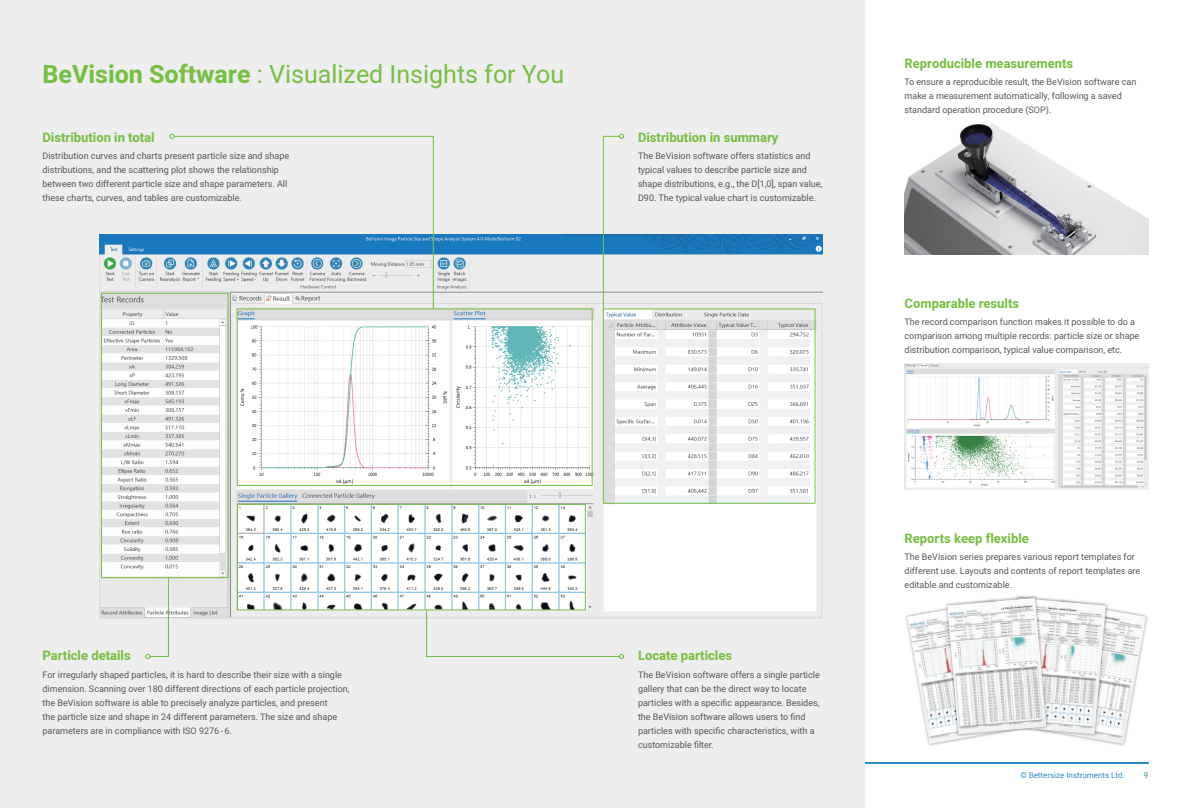
<style>
.page{position:relative;width:1191px;height:808px;background:#fff}
.page>*{position:absolute;margin:0;border:0;box-sizing:border-box;transform-origin:0 0}
.t1{font:25px "Heebo";color:#76c043}
.t2{font:700 13px "Heebo";color:#76c043}
.t3{font:9px/14px "Heebo";color:#57585a}
.t4{font:8px "Heebo";color:#2f8cc1}
.s1{font-weight:700}
.s2{font-family:"Adobe Song Std";font-weight:300}
</style>
<div class="page">
<hr style="left:638px;top:763px;width:510px;height:1px;background:#2f8cc1">
<div style="left:0;top:0;width:865px;height:808px;background:#eeeeef"></div>
<img style="left:100px;top:235px;width:722px;height:384px">
<svg style="left:173px;top:135px;width:261px;height:175px"></svg>
<svg style="left:169px;top:134px;width:6px;height:5px"></svg>
<div style="left:101px;top:293px;width:127px;height:285px;border:1px solid #76c043"></div>
<div style="left:237px;top:308px;width:355px;height:178px;border:1px solid #76c043"></div>
<div style="left:237px;top:504px;width:349px;height:106px;border:1px solid #76c043"></div>
<svg style="left:425px;top:609px;width:199px;height:50px"></svg>
<svg style="left:145px;top:576px;width:24px;height:83px"></svg>
<img style="left:904px;top:363px;width:244px;height:126px">
<img style="left:1074px;top:607px;width:72px;height:137px">
<img style="left:907px;top:608px;width:72px;height:136px">
<div style="left:1004px;top:595px;width:104px;height:142px;background:#231f20;opacity:.45"></div>
<img style="left:1049px;top:598px;width:56px;height:136px">
<div style="left:944px;top:595px;width:105px;height:142px;background:#231f20;opacity:.45"></div>
<img style="left:947px;top:598px;width:99px;height:136px">
<img style="left:904px;top:123px;width:244px;height:132px">
<div style="left:603px;top:308px;width:212px;height:196px;border:1px solid #76c043"></div>
<svg style="left:602px;top:134px;width:22px;height:179px"></svg>
<h1 class="t1" style="left:43px;top:57px;width:523px"><span class="s1">BeVision Software</span> : Visualized Insights for You</h1>
<h2 class="t2" style="left:43px;top:128px;width:114px">Distribution in total</h2>
<p class="t3" style="left:43px;top:149px;width:248px">Distribution curves and charts present particle size and shape distributions, and the scattering plot shows the relationship between two different particle size and shape parameters. All these charts, curves, and tables are customizable<span class="s2">.</span></p>
<h2 class="t2" style="left:638px;top:128px;width:142px">Distribution in summary</h2>
<p class="t3" style="left:638px;top:149px;width:186px">The BeVision software offers statistics and typical values to describe particle size and shape distributions, e.g., the D[1,0], span value, D90. The typical value chart is customizable.</p>
<h2 class="t2" style="left:43px;top:647px;width:90px">Particle details</h2>
<p class="t3" style="left:43px;top:667px;width:309px">For irregularly shaped particles, it is hard to describe their size with a single dimension. Scanning over 180 different directions of each particle projection, the BeVision software is able to precisely analyze particles, and present<br>the particle size and shape in 24 different parameters. The size and shape parameters are in compliance with ISO 9276 - 6.</p>
<h2 class="t2" style="left:638px;top:647px;width:96px">Locate particles</h2>
<p class="t3" style="left:638px;top:667px;width:183px">The BeVision software offers a single particle gallery that can be the direct way to locate particles with a specific appearance. Besides, the BeVision software allows users to find particles with specific characteristics, with a customizable filter.</p>
<h2 class="t2" style="left:904px;top:54px;width:170px">Reproducible measurements</h2>
<p class="t3" style="left:904px;top:75px;width:233px">To ensure a reproducible result, the BeVision software can make a measurement automatically, following a saved standard operation procedure (SOP).</p>
<h2 class="t2" style="left:904px;top:295px;width:116px">Comparable results</h2>
<p class="t3" style="left:904px;top:315px;width:236px">The record comparison function makes it possible to do a comparison among multiple records: particle size or shape distribution comparison, typical value comparison, etc.</p>
<h2 class="t2" style="left:904px;top:529px;width:126px">Reports keep flexible</h2>
<p class="t3" style="left:904px;top:550px;width:237px">The BeVision series prepares various report templates for different use. Layouts and contents of report templates are editable and customizable.</p>
<p class="t4" style="left:1020px;top:769px;width:106px">© Bettersize Instruments Ltd.</p>
<p class="t4" style="left:1144px;top:769px;width:6px">9</p>
</div>
